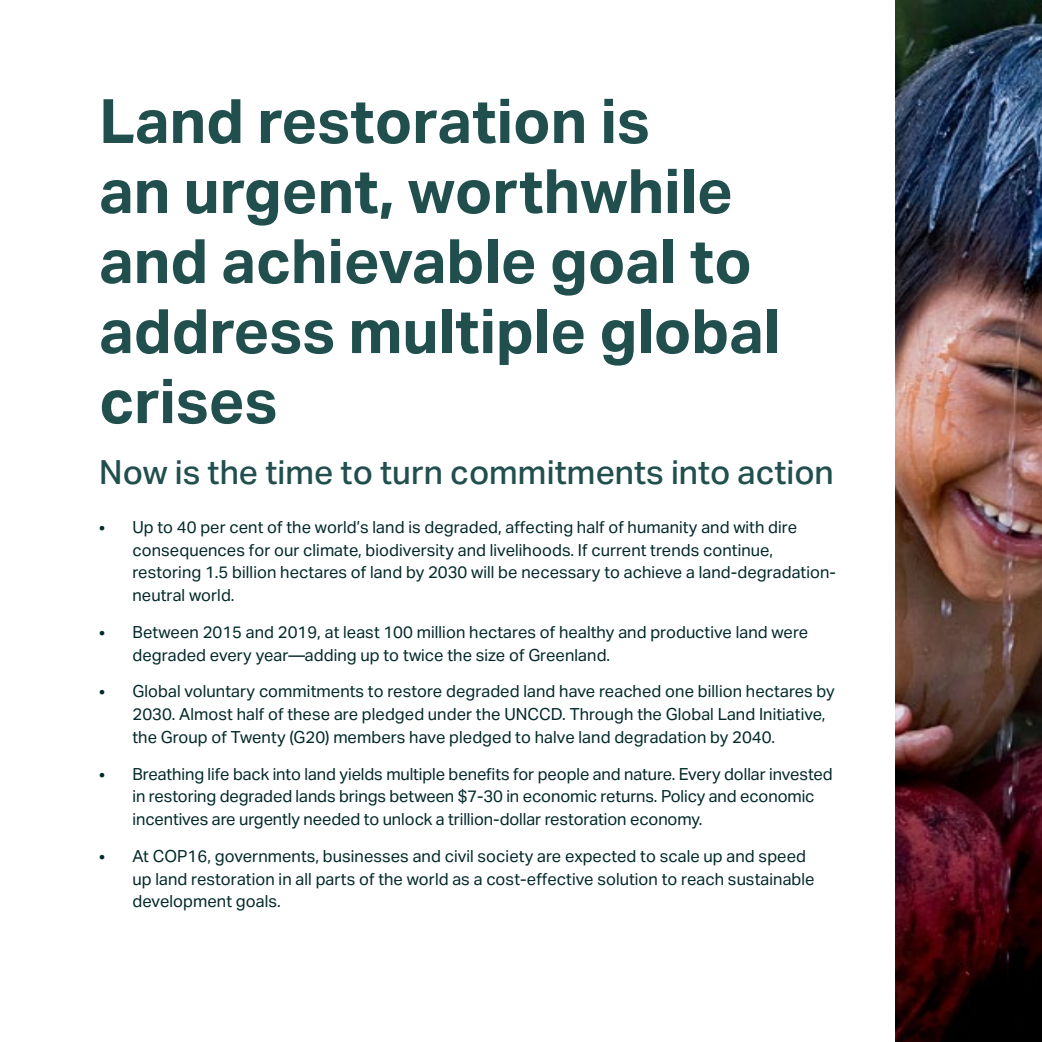
<style>
.page{position:relative;width:1042px;height:1042px;background:#fff}
.page>*{position:absolute;margin:0;border:0;box-sizing:border-box;transform-origin:0 0}
.t1{font:700 61.25px/70px "Aktiv Grotesk Arbc";color:#214f4d}
.t2{font:500 33.25px "Aktiv Grotesk Arbc";color:#214f4d}
.t3{font:16.62px/22.8px "Aktiv Grotesk Arbc";color:#032929}
</style>
<div class="page">
<img style="left:895px;top:0;width:147px;height:1042px">
<h1 class="t1" style="left:99px;top:87px;width:682px">Land restoration is<br>an urgent, worthwhile and achievable goal to address multiple global crises</h1>
<h2 class="t2" style="left:99px;top:453px;width:736px">Now is the time to turn commitments into action</h2>
<p class="t3" style="left:132px;top:516px;width:705px;text-indent:-33px">• Up to 40 per cent of the world’s land is degraded, affecting half of humanity and with dire consequences for our climate, biodiversity and livelihoods. If current trends continue, restoring 1.5 billion hectares of land by 2030 will be necessary to achieve a land-degradation&shy;neutral world.</p>
<p class="t3" style="left:132px;top:621px;width:677px;text-indent:-33px">• Between 2015 and 2019, at least 100 million hectares of healthy and productive land were degraded every year—adding up to twice the size of Greenland.</p>
<p class="t3" style="left:132px;top:680px;width:704px;text-indent:-33px">• Global voluntary commitments to restore degraded land have reached one billion hectares by<br>2030. Almost half of these are pledged under the UNCCD. Through the Global Land Initiative, the Group of Twenty (G20) members have pledged to halve land degradation by 2040.</p>
<p class="t3" style="left:132px;top:762px;width:702px;text-indent:-33px">• Breathing life back into land yields multiple benefits for people and nature. Every dollar invested in restoring degraded lands brings between $7-30 in economic returns. Policy and economic incentives are urgently needed to unlock a trillion-dollar restoration economy.</p>
<p class="t3" style="left:132px;top:845px;width:684px;text-indent:-33px">• At COP16, governments, businesses and civil society are expected to scale up and speed up land restoration in all parts of the world as a cost-effective solution to reach sustainable development goals.</p>
</div>
